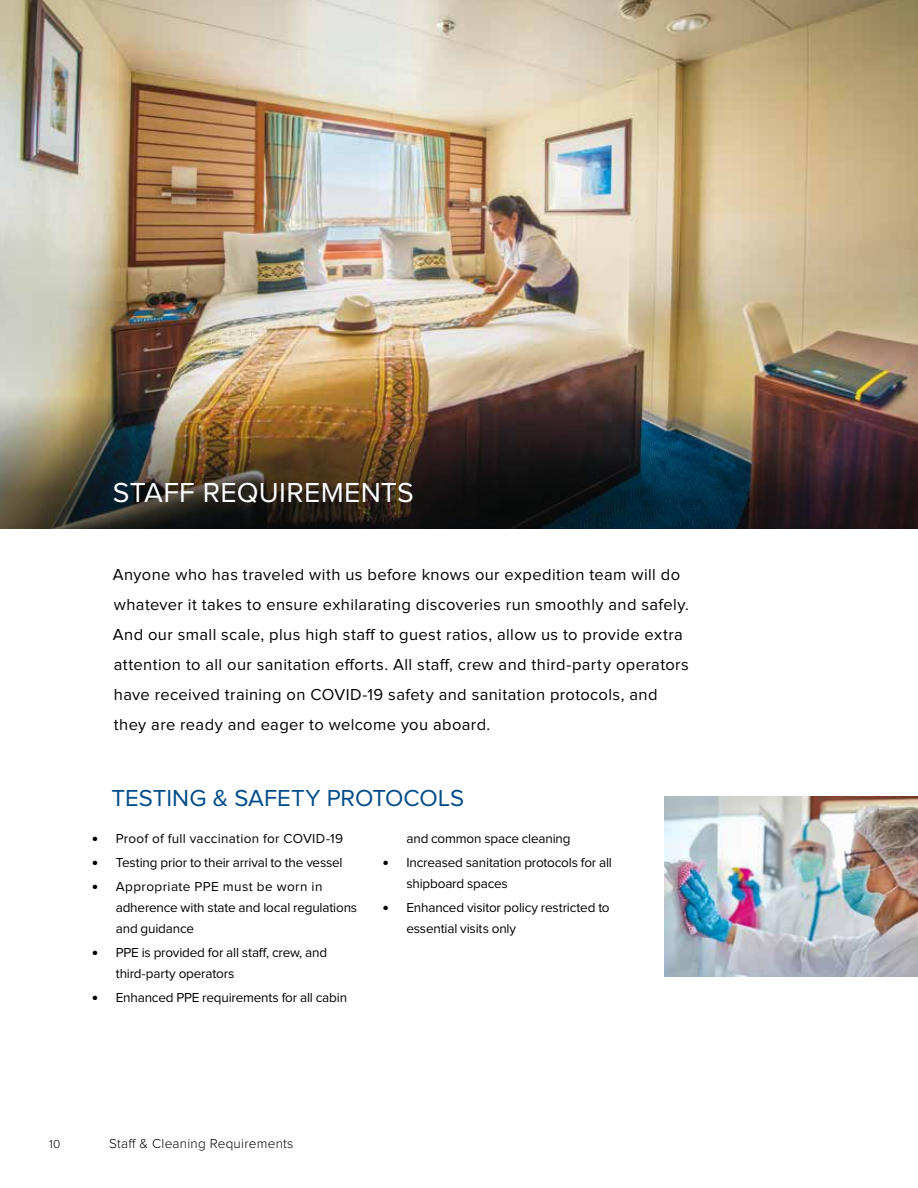
<style>
.page{position:relative;width:918px;height:1188px;background:#fff}
.page>*{position:absolute;margin:0;border:0;box-sizing:border-box;transform-origin:0 0}
.t1{font:28.5px "Proxima Nova";letter-spacing:.01em;color:#fff}
.t2{font:24px "Proxima Nova";color:#004b88}
.t3{font:16.5px/30px "Proxima Nova";letter-spacing:.025em;color:#000}
.t4{font:13.5px/21px "Proxima Nova";letter-spacing:-.015em;color:#000}
.t5{font:13.5px "Proxima Nova";letter-spacing:.02em;color:#000}
.t6{font:300 13.5px "Proxima Nova";letter-spacing:.02em;color:#000}
.t7{font:300 12px "Proxima Nova";color:#000}
.s1{font-weight:600;font-size:7.5px}
</style>
<div class="page">
<img style="left:0;top:0;width:918px;height:528px">
<img style="left:665px;top:796px;width:253px;height:180px">
<h1 class="t1" style="left:113px;top:477px;width:303px">STAFF REQUIREMENTS</h1>
<p class="t3" style="left:113px;top:560px;width:578px">Anyone who has traveled with us before knows our expedition team will do whatever it takes to ensure exhilarating discoveries run smoothly and safely.<br>And our small scale, plus high staff to guest ratios, allow us to provide extra attention to all our sanitation efforts. All staff, crew and third-party operators have received training on COVID-19 safety and sanitation protocols, and they are ready and eager to welcome you aboard.</p>
<h2 class="t2" style="left:112px;top:785px;width:354px">TESTING &amp; SAFETY PROTOCOLS</h2>
<p class="t5" style="left:92px;top:830px;width:252px"><span class="s1">●</span> Proof of full vaccination for COVID-19</p>
<p class="t4" style="left:92px;top:852px;width:252px"><span class="s1">●</span> Testing prior to their arrival to the vessel</p>
<p class="t4" style="left:116px;top:876px;width:243px;text-indent:-23px"><span class="s1">●</span> Appropriate PPE must be worn in adherence with state and local regulations and guidance</p>
<p class="t4" style="left:116px;top:942px;width:213px;text-indent:-23px"><span class="s1">●</span> PPE is provided for all staff, crew, and third-party operators</p>
<p class="t4" style="left:92px;top:987px;width:256px"><span class="s1">●</span> Enhanced PPE requirements for all cabin</p>
<p class="t4" style="left:406px;top:828px;width:166px">and common space cleaning</p>
<p class="t4" style="left:406px;top:852px;width:207px;text-indent:-23px"><span class="s1">●</span> Increased sanitation protocols for all shipboard spaces</p>
<p class="t4" style="left:406px;top:897px;width:205px;text-indent:-23px"><span class="s1">●</span> Enhanced visitor policy restricted to essential visits only</p>
<p class="t7" style="left:49px;top:1137px;width:13px">10</p>
<p class="t6" style="left:109px;top:1136px;width:186px">Staff &amp; Cleaning Requirements</p>
</div>
